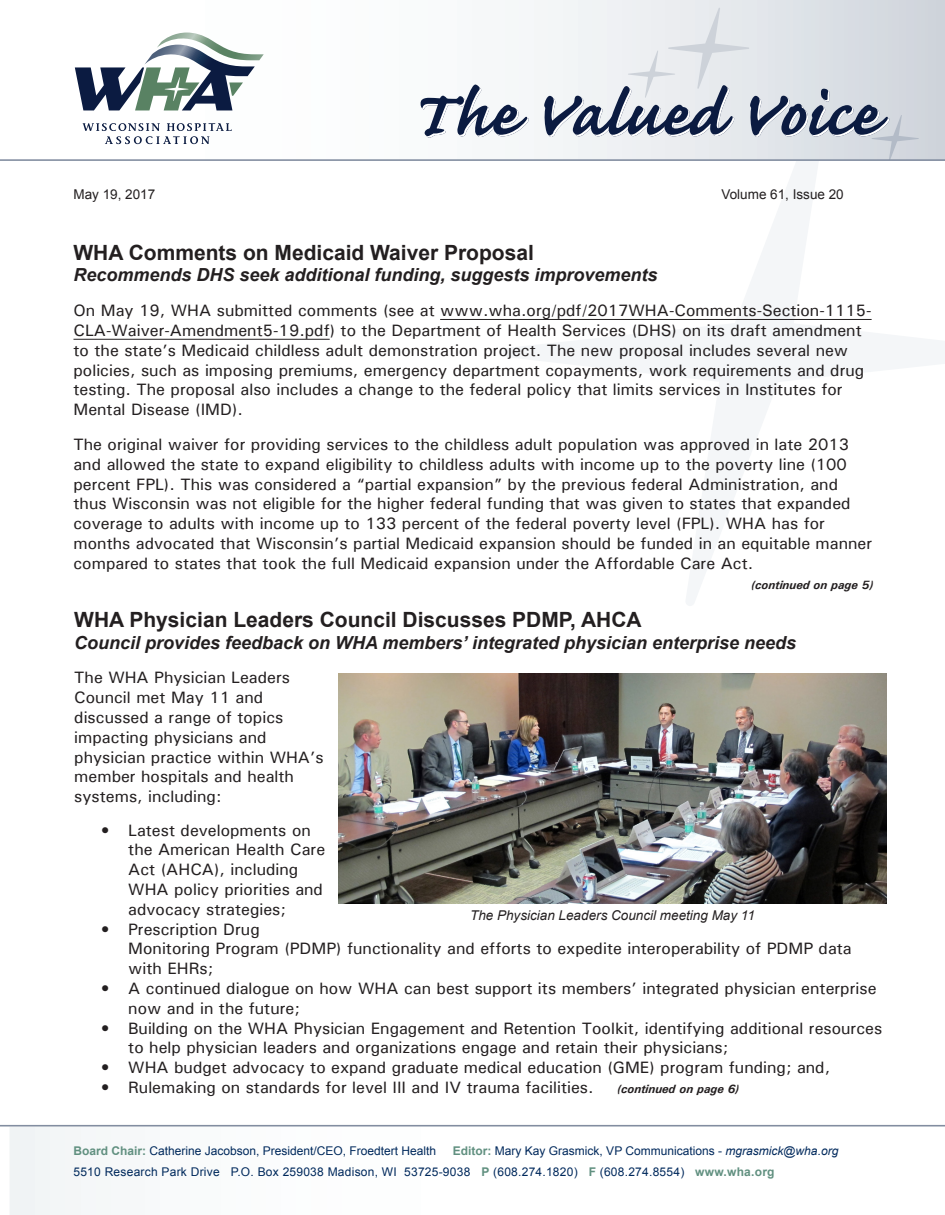
<style>
.page{position:relative;width:945px;height:1215px;background:#fff}
.page>*{position:absolute;margin:0;border:0;box-sizing:border-box;transform-origin:0 0}
.Headlines_-_Valued_V{font:700 21px "Arial";color:#231f20}
.Subheads_-_Valued_Vo{font:italic 700 18px "Arial";color:#231f20}
.Body_Text_-_Valued_V{font:500 16.5px/19.8px "Univers";color:#231f20}
.Captions_-_Valued_Vo{font:italic 13.5px "Arial";color:#231f20}
.t1{font:13.5px "Arial";color:#231f20}
.t2{font:12px "Arial";color:#00295c}
.t3{font:12px "Arial";letter-spacing:.02em;color:#00295c}
.Continued_On_-_Value{font:italic 700 12px "Univers";color:#231f20}
.s1{font-weight:700;color:#619080}
.s2{font-style:italic}
</style>
<div class="page">
<svg style="left:503px;top:161px;width:442px;height:445px"></svg>
<div style="left:10px;top:1127px;width:71px;height:88px;background:#f2f5f6"></div>
<div style="left:18px;top:0;width:927px;height:160px;background:linear-gradient(to right,#fff,#d9dee4)"></div>
<svg style="left:83px;top:123px;width:149px;height:21px"></svg>
<svg style="left:75px;top:30px;width:189px;height:80px"></svg>
<svg style="left:420px;top:85px;width:109px;height:53px"></svg>
<hr style="left:0;top:159px;width:945px;height:2px;background:#828da0">
<hr style="left:0;top:1125px;width:945px;height:2px;background:#828da0">
<svg style="left:544px;top:8px;width:375px;height:152px"></svg>
<hr style="left:440px;top:319px;width:432px;height:1px;background:#231f20">
<hr style="left:74px;top:339px;width:256px;height:1px;background:#231f20">
<img style="left:339px;top:673px;width:547px;height:230px">
<p class="t1" style="left:74px;top:185px;width:83px">May 19, 2017</p>
<p class="t1" style="left:722px;top:185px;width:124px">Volume 61, Issue 20</p>
<p class="Headlines_-_Valued_V" style="left:74px;top:239px;width:462px">WHA Comments on Medicaid Waiver Proposal</p>
<p class="Subheads_-_Valued_Vo" style="left:74px;top:263px;width:586px">Recommends DHS seek additional funding, suggests improvements</p>
<p class="Body_Text_-_Valued_V" style="left:74px;top:300px;width:800px">On May 19, WHA submitted comments (see at www.wha.org/pdf/2017WHA-Comments-Section-1115- CLA-Waiver-Amendment5-19.pdf) to the Department of Health Services (DHS) on its draft amendment to the state’s Medicaid childless adult demonstration project. The new proposal includes several new policies, such as imposing premiums, emergency department copayments, work requirements and drug testing. The proposal also includes a change to the federal policy that limits services in Institutes for Mental Disease (IMD).</p>
<p class="Body_Text_-_Valued_V" style="left:74px;top:434px;width:800px">The original waiver for providing services to the childless adult population was approved in late 2013 and allowed the state to expand eligibility to childless adults with income up to the poverty line (100 percent FPL). This was considered a “partial expansion” by the previous federal Administration, and thus Wisconsin was not eligible for the higher federal funding that was given to states that expanded coverage to adults with income up to 133 percent of the federal poverty level (FPL). WHA has for months advocated that Wisconsin’s partial Medicaid expansion should be funded in an equitable manner compared to states that took the full Medicaid expansion under the Affordable Care Act.</p>
<p class="Continued_On_-_Value" style="left:751px;top:578px;width:124px">(continued on page 5)</p>
<p class="Headlines_-_Valued_V" style="left:74px;top:606px;width:569px">WHA Physician Leaders Council Discusses PDMP, AHCA</p>
<p class="Subheads_-_Valued_Vo" style="left:74px;top:631px;width:723px">Council provides feedback on WHA members’ integrated physician enterprise needs</p>
<p class="Body_Text_-_Valued_V" style="left:74px;top:668px;width:251px">The WHA Physician Leaders<br>Council met May 11 and discussed a range of topics impacting physicians and physician practice within WHA’s member hospitals and health systems, including:</p>
<p class="Body_Text_-_Valued_V" style="left:128px;top:820px;width:198px;text-indent:-27px">• Latest developments on the American Health Care<br>Act (AHCA), including<br>WHA policy priorities and advocacy strategies;</p>
<p class="Body_Text_-_Valued_V" style="left:128px;top:919px;width:725px;text-indent:-27px">• Prescription Drug<br>Monitoring Program (PDMP) functionality and efforts to expedite interoperability of PDMP data with EHRs;</p>
<p class="Body_Text_-_Valued_V" style="left:128px;top:978px;width:750px;text-indent:-27px">• A continued dialogue on how WHA can best support its members’ integrated physician enterprise now and in the future;</p>
<p class="Body_Text_-_Valued_V" style="left:128px;top:1018px;width:756px;text-indent:-27px">• Building on the WHA Physician Engagement and Retention Toolkit, identifying additional resources to help physician leaders and organizations engage and retain their physicians;</p>
<p class="Body_Text_-_Valued_V" style="left:101px;top:1057px;width:730px">• WHA budget advocacy to expand graduate medical education (GME) program funding; and,</p>
<p class="Body_Text_-_Valued_V" style="left:101px;top:1077px;width:494px">• Rulemaking on standards for level III and IV trauma facilities.</p>
<p class="Captions_-_Valued_Vo" style="left:470px;top:906px;width:286px">The Physician Leaders Council meeting May 11</p>
<p class="Continued_On_-_Value" style="left:617px;top:1081px;width:124px">(continued on page 6)</p>
<p class="t2" style="left:74px;top:1143px;width:364px"><span class="s1">Board Chair:</span> Catherine Jacobson, President/CEO, Froedtert Health</p>
<p class="t2" style="left:453px;top:1143px;width:387px"><span class="s1">Editor:</span> Mary Kay Grasmick, VP Communications - <span class="s2">mgrasmick@wha.org</span></p>
<p class="t3" style="left:74px;top:1164px;width:703px">5510 Research Park Drive P.O. Box 259038 Madison, WI 53725-9038 <span class="s1">P</span> (608.274.1820) <span class="s1">F</span> (608.274.8554) <span class="s1">www.wha.org</span></p>
</div>
